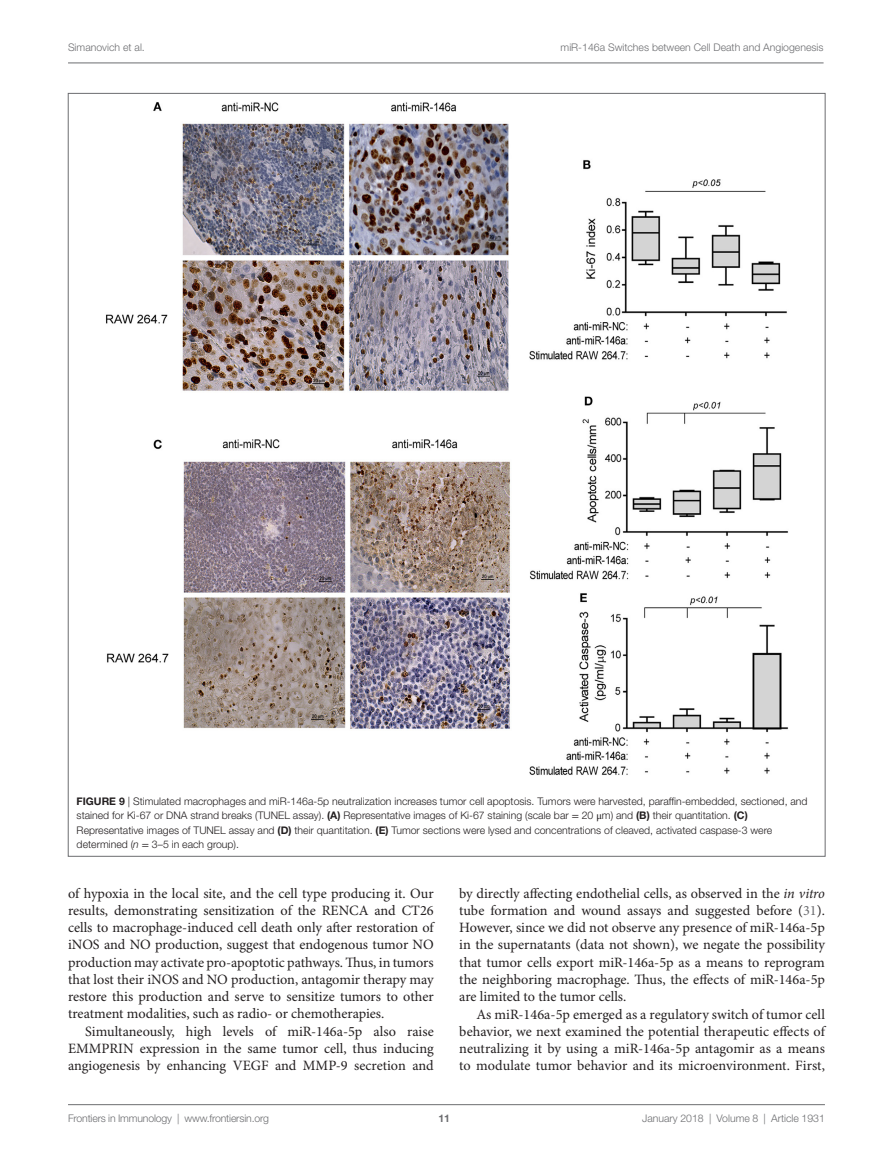
<style>
.page{position:relative;width:893px;height:1170px;background:#fff}
.page>*{position:absolute;margin:0;border:0;box-sizing:border-box;transform-origin:0 0}
.t1{font:14.25px/17.2px "Minion Pro";color:#231f20;text-align:justify}
.t2{font:300 10.5px/14.2px "Helvetica Neue LT Std";color:#231f20}
.t3{font:300 10.5px "Helvetica Neue LT Std";color:#6c6d70}
.t4{font:700 10.5px "Helvetica Neue LT Std";color:#6c6d70}
.s1{font-weight:700}
.s2{font-family:"STIX General";font-weight:400}
.s3{font-style:italic}
.s4{color:#6c6d70}
</style>
<div class="page">
<img style="left:106px;top:102px;width:682px;height:673px">
<hr style="left:68px;top:1104px;width:757px;height:1px;background:#6c6d70">
<hr style="left:68px;top:63px;width:755px;height:1px;background:#6c6d70">
<p class="t3" style="left:68px;top:41px;width:78px">Simanovich et al.</p>
<p class="t3" style="left:561px;top:41px;width:264px">miR-146a Switches between Cell Death and Angiogenesis</p>
<p class="t2" style="left:77px;top:794px;width:732px"><span class="s1">FIGURE 9</span> | Stimulated macrophages and miR-146a-5p neutralization increases tumor cell apoptosis. Tumors were harvested, paraffin-embedded, sectioned, and stained for Ki-67 or DNA strand breaks (TUNEL assay). <span class="s1">(A)</span> Representative images of Ki-67 staining (scale bar <span class="s2">=</span> 20 <span class="s2">μ</span>m) and <span class="s1">(B)</span> their quantitation. <span class="s1">(C)<br></span>Representative images of TUNEL assay and <span class="s1">(D)</span> their quantitation. <span class="s1">(E)</span> Tumor sections were lysed and concentrations of cleaved, activated caspase-3 were determined (<span class="s3">n</span> <span class="s2">=</span> 3–5 in each group).</p>
<p class="t1" style="left:68px;top:884px;width:367px">of hypoxia in the local site, and the cell type producing it. Our results, demonstrating sensitization of the RENCA and CT26 cells to macrophage-induced cell death only after restoration of iNOS and NO production, suggest that endogenous tumor NO production may activate pro-apoptotic pathways. Thus, in tumors that lost their iNOS and NO production, antagomir therapy may restore this production and serve to sensitize tumors to other treatment modalities, such as radio- or chemotherapies.</p>
<p class="t1" style="left:68px;top:1023px;width:367px;text-indent:17px">Simultaneously, high levels of miR-146a-5p also raise EMMPRIN expression in the same tumor cell, thus inducing angiogenesis by enhancing VEGF and MMP-9 secretion and</p>
<p class="t1" style="left:459px;top:885px;width:367px">by directly affecting endothelial cells, as observed in the <span class="s3">in vitro </span>tube formation and wound assays and suggested before (<span class="s4">31</span>).<br>However, since we did not observe any presence of miR-146a-5p in the supernatants (data not shown), we negate the possibility that tumor cells export miR-146a-5p as a means to reprogram the neighboring macrophage. Thus, the effects of miR-146a-5p are limited to the tumor cells.</p>
<p class="t1" style="left:459px;top:1005px;width:367px;text-indent:17px">As miR-146a-5p emerged as a regulatory switch of tumor cell behavior, we next examined the potential therapeutic effects of neutralizing it by using a miR-146a-5p antagomir as a means to modulate tumor behavior and its microenvironment. First,</p>
<p class="t3" style="left:68px;top:1111px;width:203px">Frontiers in Immunology | www.frontiersin.org</p>
<p class="t3" style="left:642px;top:1111px;width:184px">January 2018 | Volume 8 | Article 1931</p>
<p class="t4" style="left:439px;top:1111px;width:13px">11</p>
</div>
